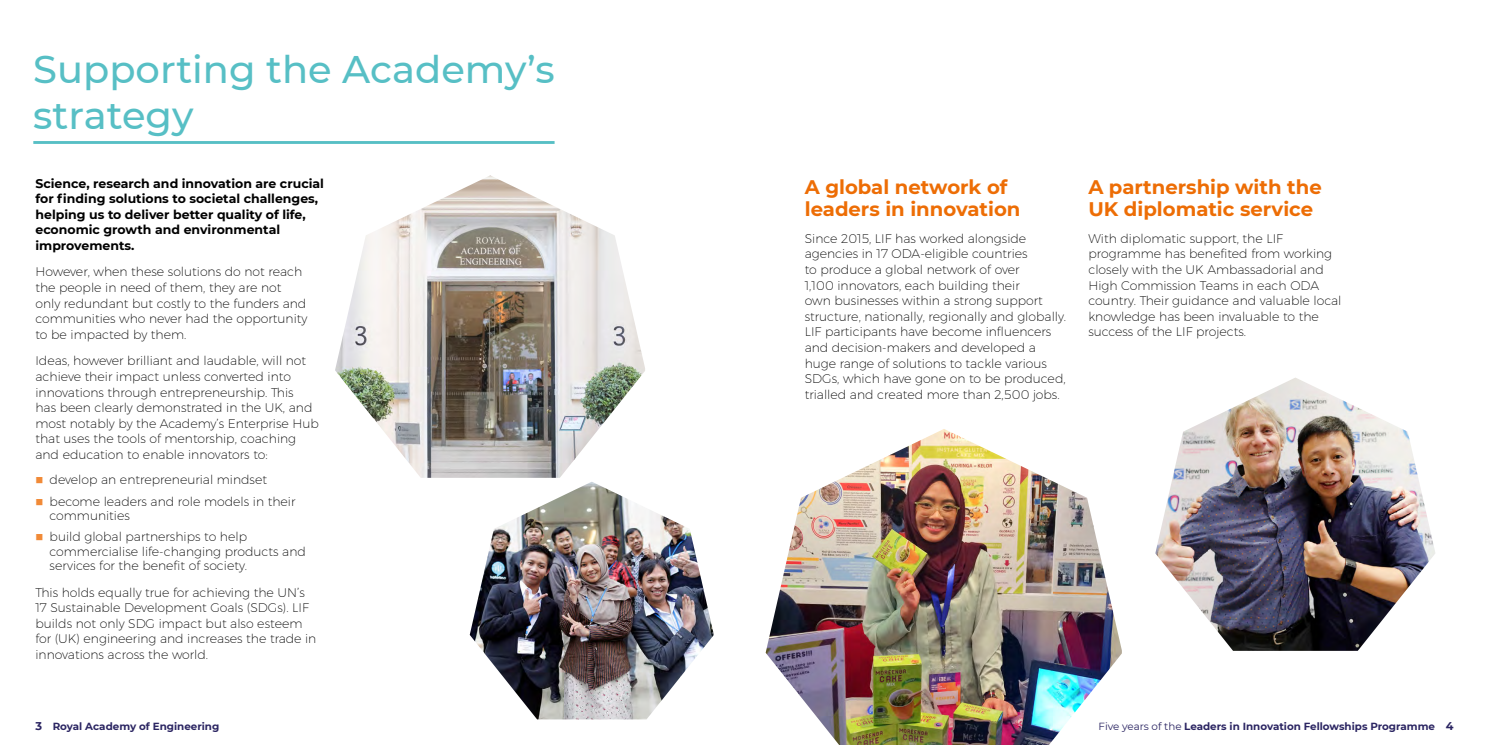
<style>
.page{position:relative;width:1489px;height:745px;background:#fff}
.page>*{position:absolute;margin:0;border:0;box-sizing:border-box;transform-origin:0 0}
.t1{font:500 38.38px/46.1px "Montserrat";color:#57bfc5}
.t2{font:700 19.62px/21.9px "Montserrat";color:#ed6d05}
.t3{font:200 12.5px/15.6px "Montserrat";color:#000}
.t4{font:700 12.5px/15.6px "Montserrat";color:#000}
.t5{font:700 10.25px "Montserrat";color:#2b2562}
.s1{color:#f18a37}
.s2{font-size:11.25px}
.s3{font-weight:400}
</style>
<div class="page">
<img style="left:335px;top:175px;width:310px;height:302px">
<img style="left:469px;top:482px;width:244px;height:237px">
<img style="left:765px;top:429px;width:356px;height:315px">
<hr style="left:33px;top:141px;width:521px;height:3px;background:#57bfc5">
<img style="left:1155px;top:377px;width:280px;height:273px">
<h1 class="t1" style="left:33px;top:45px;width:522px">Supporting the Academy’s strategy</h1>
<p class="t4" style="left:35px;top:174px;width:290px">Science, research and innovation are crucial for finding solutions to societal challenges, helping us to deliver better quality of life, economic growth and environmental improvements.</p>
<p class="t3" style="left:35px;top:264px;width:273px">However, when these solutions do not reach the people in need of them, they are not only redundant but costly to the funders and communities who never had the opportunity to be impacted by them.</p>
<p class="t3" style="left:35px;top:352px;width:285px">Ideas, however brilliant and laudable, will not achieve their impact unless converted into innovations through entrepreneurship. This<br>has been clearly demonstrated in the UK, and most notably by the Academy’s Enterprise Hub that uses the tools of mentorship, coaching and education to enable innovators to:</p>
<p class="t3" style="left:35px;top:471px;width:233px"><span class="s1">■</span> develop an entrepreneurial mindset</p>
<p class="t3" style="left:50px;top:493px;width:247px;line-height:14.4px;text-indent:-14px"><span class="s1">■</span> become leaders and role models in their communities</p>
<p class="t3" style="left:50px;top:529px;width:258px;line-height:14.4px;text-indent:-14px"><span class="s1">■</span> build global partnerships to help commercialise life-changing products and services for the benefit of society.</p>
<p class="t3" style="left:35px;top:583px;width:282px">This holds equally true for achieving the UN’s 17 Sustainable Development Goals (SDGs). LIF builds not only SDG impact but also esteem for (UK) engineering and increases the trade in innovations across the world.</p>
<h2 class="t2" style="left:804px;top:175px;width:217px">A global network of leaders in innovation</h2>
<p class="t3" style="left:804px;top:230px;width:263px">Since 2015, LIF has worked alongside agencies in 17 ODA-eligible countries<br>to produce a global network of over<br>1,100 innovators, each building their<br>own businesses within a strong support structure, nationally, regionally and globally.<br>LIF participants have become influencers and decision-makers and developed a huge range of solutions to tackle various SDGs, which have gone on to be produced, trialled and created more than 2,500 jobs.</p>
<h2 class="t2" style="left:1088px;top:175px;width:235px">A partnership with the<br>UK diplomatic service</h2>
<p class="t3" style="left:1088px;top:230px;width:254px">With diplomatic support, the LIF programme has benefited from working closely with the UK Ambassadorial and High Commission Teams in each ODA country. Their guidance and valuable local knowledge has been invaluable to the success of the LIF projects.</p>
<p class="t5" style="left:35px;top:718px;width:185px"><span class="s2">3</span> Royal Academy of Engineering</p>
<p class="t5" style="left:1098px;top:718px;width:356px"><span class="s3">Five years of the</span> Leaders in Innovation Fellowships Programme <span class="s2">4</span></p>
</div>
